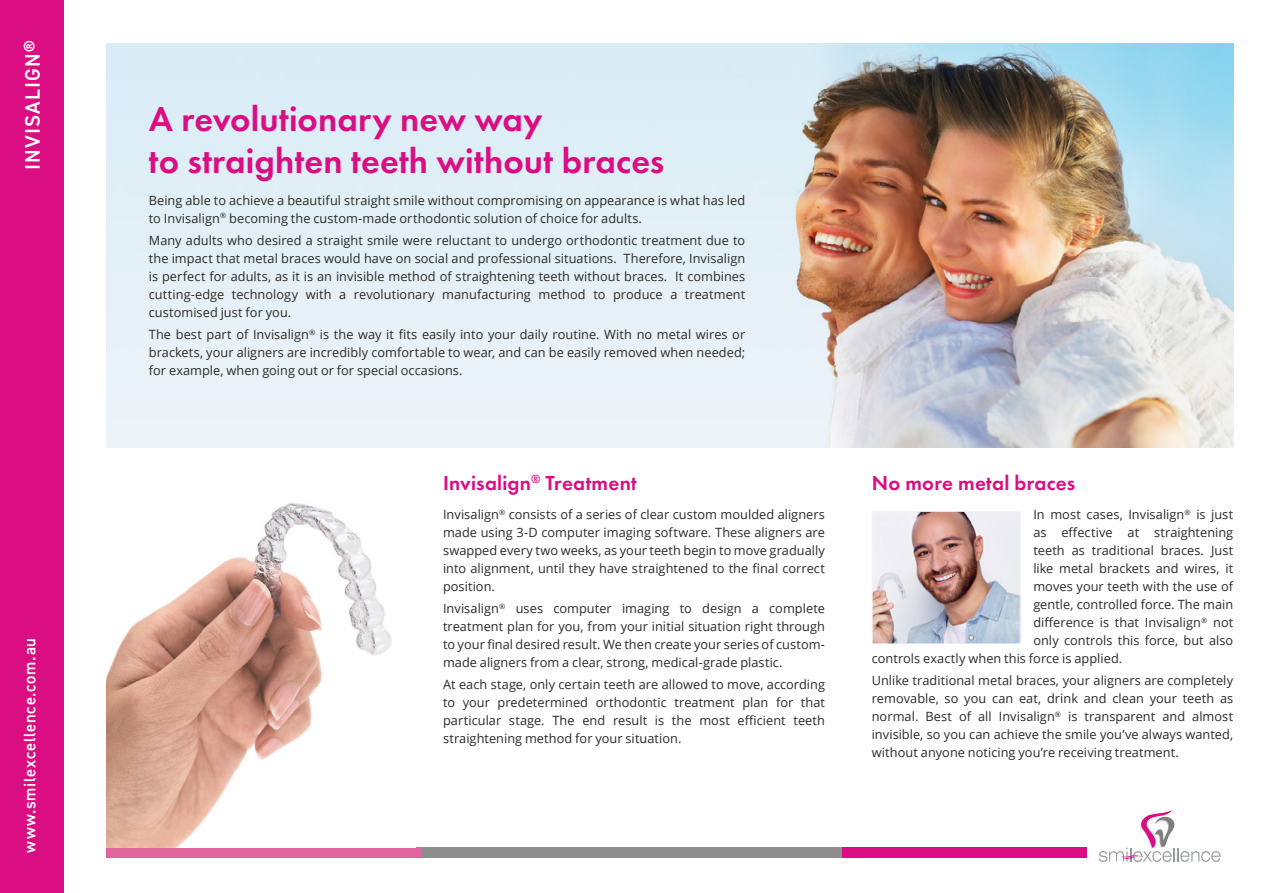
<style>
.page{position:relative;width:1263px;height:893px;background:#fff}
.page>*{position:absolute;margin:0;border:0;box-sizing:border-box;transform-origin:0 0}
.t1{font:600 36px/42px "Futura PT";letter-spacing:.005em;color:#da0d83}
.t2{font:600 21px "Futura PT";letter-spacing:.01em;color:#da0d83}
.t3{font:600 21px "DIN2014";letter-spacing:.06em;color:#fff}
.t4{font:600 16.5px "DIN2014";letter-spacing:.045em;color:#fff}
.t5{font:12.75px/18px "Open Sans";letter-spacing:.005em;color:#2c2a27;text-align:justify}
</style>
<div class="page">
<div style="left:0;top:0;width:64px;height:893px;background:#da0d83"></div>
<div style="left:106px;top:848px;width:421px;height:10px;background:#e1659d"></div>
<div style="left:421px;top:848px;width:421px;height:10px;background:#908d8e"></div>
<div style="left:842px;top:848px;width:244px;height:10px;background:#da0d83"></div>
<svg style="left:1099px;top:810px;width:121px;height:52px"></svg>
<img style="left:106px;top:503px;width:286px;height:344px">
<img style="left:106px;top:43px;width:1127px;height:404px">
<img style="left:874px;top:513px;width:144px;height:129px">
<div style="left:872px;top:511px;width:148px;height:133px;border:1px solid #f3f5f5"></div>
<h2 class="t3" style="left:19px;top:170px;width:131px;rotate:-90deg">INVISALIGN®</h2>
<p class="t4" style="left:19px;top:852px;width:216px;rotate:-90deg">www.smilexcellence.com.au</p>
<h1 class="t1" style="left:149px;top:97px;width:517px">A revolutionary new way<br>to straighten teeth without braces</h1>
<p class="t5" style="left:149px;top:191px;width:598px">Being able to achieve a beautiful straight smile without compromising on appearance is what has led to Invisalign<sup>®</sup> becoming the custom-made orthodontic solution of choice for adults.</p>
<p class="t5" style="left:149px;top:231px;width:598px">Many adults who desired a straight smile were reluctant to undergo orthodontic treatment due to the impact that metal braces would have on social and professional situations. Therefore, Invisalign is perfect for adults, as it is an invisible method of straightening teeth without braces. It combines cutting-edge technology with a revolutionary manufacturing method to produce a treatment customised just for you.</p>
<p class="t5" style="left:149px;top:325px;width:598px">The best part of Invisalign<sup>®</sup> is the way it fits easily into your daily routine. With no metal wires or brackets, your aligners are incredibly comfortable to wear, and can be easily removed when needed; for example, when going out or for special occasions.</p>
<h2 class="t2" style="left:443px;top:470px;width:195px">Invisalign<sup>®</sup> Treatment</h2>
<p class="t5" style="left:443px;top:505px;width:383px">Invisalign<sup>®</sup> consists of a series of clear custom moulded aligners made using 3-D computer imaging software. These aligners are swapped every two weeks, as your teeth begin to move gradually into alignment, until they have straightened to the final correct position.</p>
<p class="t5" style="left:443px;top:599px;width:383px">Invisalign<sup>®</sup> uses computer imaging to design a complete treatment plan for you, from your initial situation right through to your final desired result. We then create your series of custom&shy;made aligners from a clear, strong, medical-grade plastic.</p>
<p class="t5" style="left:443px;top:675px;width:383px">At each stage, only certain teeth are allowed to move, according to your predetermined orthodontic treatment plan for that particular stage. The end result is the most efficient teeth straightening method for your situation.</p>
<h2 class="t2" style="left:872px;top:470px;width:205px">No more metal braces</h2>
<p class="t5" style="left:1033px;top:505px;width:201px">In most cases, Invisalign<sup>®</sup> is just</p>
<p class="t5" style="left:1033px;top:523px;width:201px">as effective at straightening</p>
<p class="t5" style="left:1033px;top:541px;width:201px">teeth as traditional braces. Just</p>
<p class="t5" style="left:1033px;top:559px;width:201px">like metal brackets and wires, it</p>
<p class="t5" style="left:1033px;top:577px;width:201px">moves your teeth with the use of</p>
<p class="t5" style="left:1033px;top:595px;width:201px">gentle, controlled force. The main</p>
<p class="t5" style="left:1033px;top:613px;width:201px">difference is that Invisalign<sup>®</sup> not</p>
<p class="t5" style="left:1033px;top:631px;width:201px">only controls this force, but also</p>
<p class="t5" style="left:872px;top:649px;width:252px">controls exactly when this force is applied.</p>
<p class="t5" style="left:872px;top:671px;width:363px">Unlike traditional metal braces, your aligners are completely removable, so you can eat, drink and clean your teeth as normal. Best of all Invisalign<sup>®</sup> is transparent and almost invisible, so you can achieve the smile you’ve always wanted, without anyone noticing you’re receiving treatment.</p>
</div>
